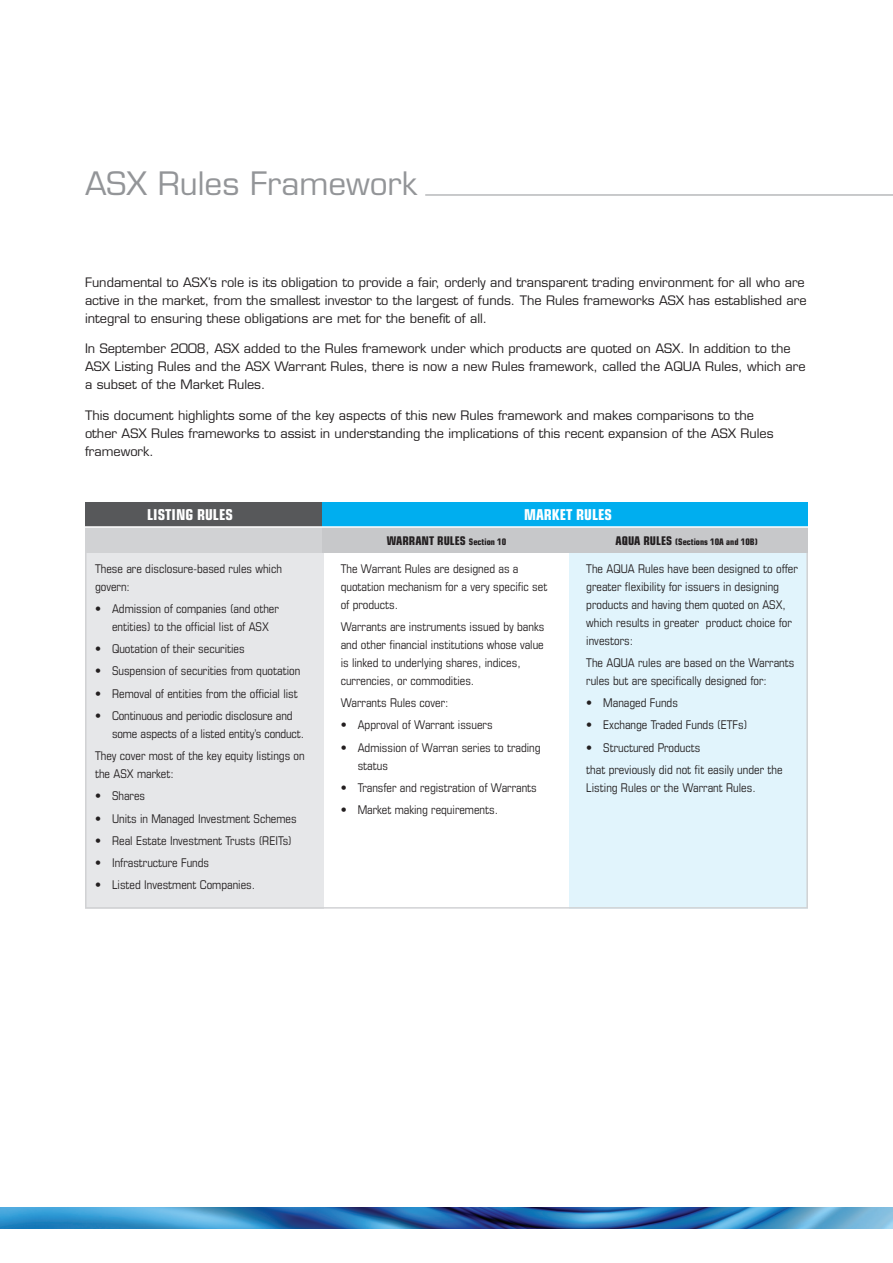
<style>
.page{position:relative;width:893px;height:1263px;background:#fff}
.page>*{position:absolute;margin:0;border:0;box-sizing:border-box;transform-origin:0 0}
.Coloured_Head{font:31.5px "Eurostile LT";color:#939598}
.table_head{font:700 condensed 15px "Eurostile LT";color:#fff}
.Body{font:12.75px/18px "Eurostile LT";color:#231f20}
.t1{font:condensed 12px/18px "Eurostile LT";color:#231f20}
.table_head-2{font:700 condensed 12px "Eurostile LT";color:#231f20}
.table_head-3{font:700 condensed 9px "Eurostile LT";color:#231f20}
.s1{font-size:9px}
.s2{font-size:12px}
</style>
<div class="page">
<div style="left:85px;top:551px;width:238px;height:358px;background:#e6e7e9"></div>
<div style="left:569px;top:551px;width:238px;height:358px;background:#e1f4fc"></div>
<div style="left:85px;top:502px;width:723px;height:25px;background:#57585a"></div>
<div style="left:322px;top:502px;width:486px;height:25px;background:#00aeef"></div>
<div style="left:85px;top:527px;width:723px;height:26px;background:#d1d2d4"></div>
<div style="left:322px;top:527px;width:486px;height:26px;background:#c7c8ca"></div>
<img style="left:0;top:1208px;width:893px;height:21px">
<hr style="left:425px;top:195px;width:468px;height:1px;background:#939598">
<hr style="left:70px;top:526px;width:744px;height:2px;background:#fff">
<p class="Coloured_Head" style="left:85px;top:165px;width:334px">ASX Rules Framework</p>
<p class="Body" style="left:85px;top:273px;width:723px">Fundamental to ASX’s role is its obligation to provide a fair, orderly and transparent trading environment for all who are active in the market, from the smallest investor to the largest of funds. The Rules frameworks ASX has established are integral to ensuring these obligations are met for the benefit of all.</p>
<p class="Body" style="left:85px;top:340px;width:722px">In September 2008, ASX added to the Rules framework under which products are quoted on ASX. In addition to the<br>ASX Listing Rules and the ASX Warrant Rules, there is now a new Rules framework, called the AQUA Rules, which are a subset of the Market Rules.</p>
<p class="Body" style="left:85px;top:406px;width:690px">This document highlights some of the key aspects of this new Rules framework and makes comparisons to the other ASX Rules frameworks to assist in understanding the implications of this recent expansion of the ASX Rules framework.</p>
<p class="table_head" style="left:147px;top:506px;width:87px">LISTING RULES</p>
<p class="table_head" style="left:524px;top:506px;width:90px">MARKET RULES</p>
<p class="table_head-2" style="left:387px;top:533px;width:121px">WARRANT RULES <span class="s1">Section 10</span></p>
<p class="table_head-3" style="left:615px;top:536px;width:144px"><span class="s2">AQUA RULES</span> (Sections 10A and 10B)</p>
<p class="t1" style="left:95px;top:559px;width:188px">These are disclosure-based rules which govern:</p>
<p class="t1" style="left:95px;top:599px;width:185px;text-align:center">• Admission of companies (and other entities) to the official list of ASX</p>
<p class="t1" style="left:95px;top:640px;width:151px">• Quotation of their securities</p>
<p class="t1" style="left:95px;top:662px;width:207px">• Suspension of securities from quotation</p>
<p class="t1" style="left:95px;top:684px;width:204px">• Removal of entities from the official list</p>
<p class="t1" style="left:112px;top:706px;width:193px;text-indent:-17px">• Continuous and periodic disclosure and some aspects of a listed entity’s conduct.</p>
<p class="t1" style="left:95px;top:747px;width:211px">They cover most of the key equity listings on the ASX market:</p>
<p class="t1" style="left:95px;top:787px;width:52px">• Shares</p>
<p class="t1" style="left:95px;top:809px;width:203px">• Units in Managed Investment Schemes</p>
<p class="t1" style="left:95px;top:831px;width:198px">• Real Estate Investment Trusts (REITs)</p>
<p class="t1" style="left:95px;top:854px;width:116px">• Infrastructure Funds</p>
<p class="t1" style="left:95px;top:876px;width:162px">• Listed Investment Companies.</p>
<p class="t1" style="left:341px;top:559px;width:208px">The Warrant Rules are designed as a quotation mechanism for a very specific set of products.</p>
<p class="t1" style="left:341px;top:617px;width:205px">Warrants are instruments issued by banks and other financial institutions whose value is linked to underlying shares, indices, currencies, or commodities.</p>
<p class="t1" style="left:341px;top:694px;width:109px">Warrants Rules cover:</p>
<p class="t1" style="left:341px;top:716px;width:153px">• Approval of Warrant issuers</p>
<p class="t1" style="left:358px;top:738px;width:184px;text-indent:-17px">• Admission of Warran series to trading status</p>
<p class="t1" style="left:341px;top:778px;width:198px">• Transfer and registration of Warrants</p>
<p class="t1" style="left:341px;top:801px;width:159px">• Market making requirements.</p>
<p class="t1" style="left:586px;top:559px;width:213px">The AQUA Rules have been designed to offer greater flexibility for issuers in designing products and having them quoted on ASX, which results in greater product choice for investors:</p>
<p class="t1" style="left:586px;top:653px;width:210px">The AQUA rules are based on the Warrants rules but are specifically designed for:</p>
<p class="t1" style="left:586px;top:694px;width:93px">• Managed Funds</p>
<p class="t1" style="left:586px;top:716px;width:162px">• Exchange Traded Funds (ETFs)</p>
<p class="t1" style="left:586px;top:738px;width:116px">• Structured Products</p>
<p class="t1" style="left:586px;top:760px;width:198px">that previously did not fit easily under the<br>Listing Rules or the Warrant Rules.</p>
</div>
